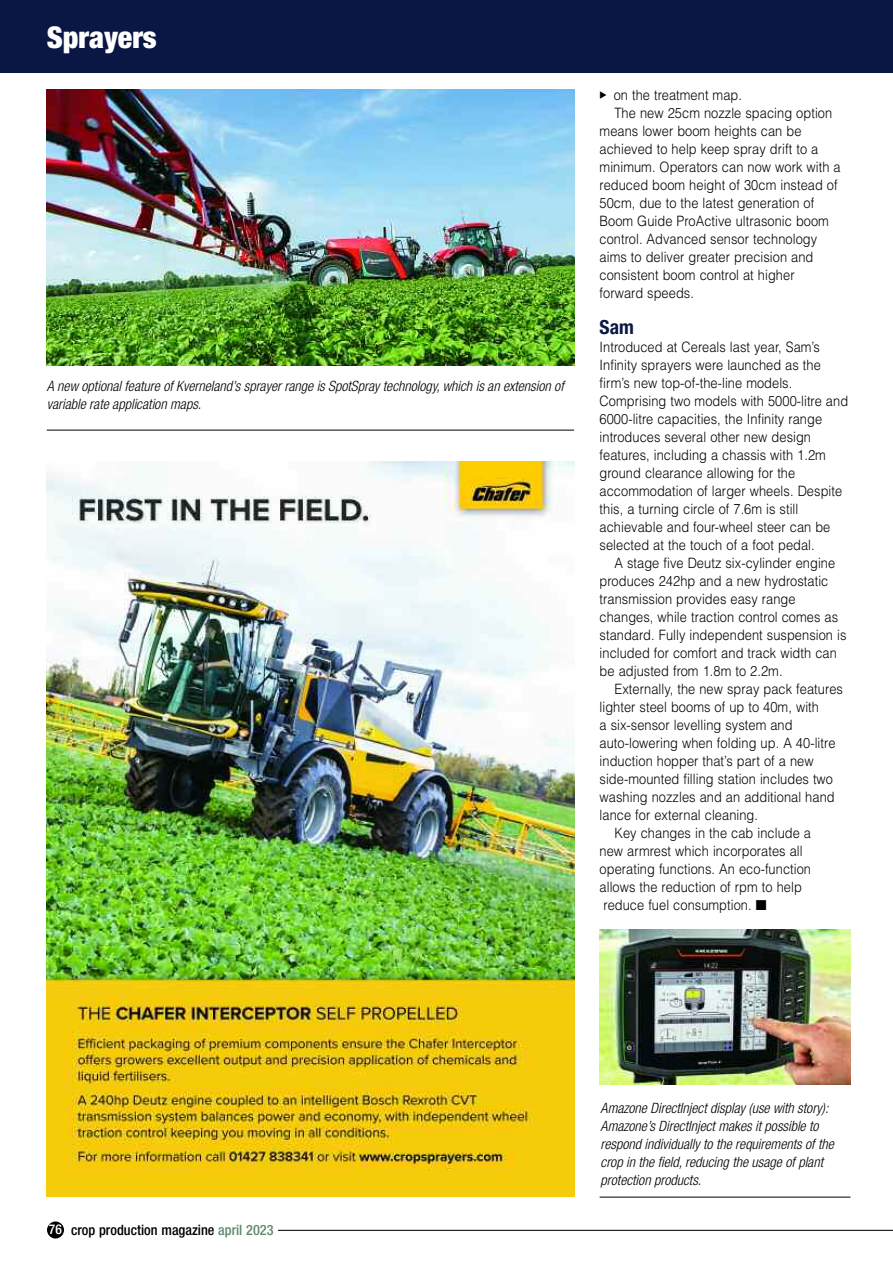
<style>
.page{position:relative;width:893px;height:1263px;background:#fff}
.page>*{position:absolute;margin:0;border:0;box-sizing:border-box;transform-origin:0 0}
.t1{font:900 condensed 30px "Helvetica Neue";color:#fff}
.t2{font:700 condensed 19.5px "Helvetica Neue";color:#0a1643}
.t3{font:300 14.25px/18px "Helvetica";letter-spacing:.005em;color:#000;scale:.9 1}
.t4{font:italic 300 condensed 14.25px/18px "Helvetica Neue";color:#000}
.t5{font:500 condensed 14.25px "Helvetica Neue";color:#000}
.s1{font-size:13.5px;color:#fff}
.s2{color:#60896c}
</style>
<div class="page">
<div style="left:0;top:0;width:893px;height:72px;background:#0a1643"></div>
<hr style="left:47px;top:430px;width:527px;height:1px;background:#000">
<img style="left:47px;top:89px;width:527px;height:277px">
<hr style="left:600px;top:1197px;width:250px;height:1px;background:#000">
<img style="left:600px;top:930px;width:250px;height:155px">
<div style="left:47px;top:1221px;width:17px;height:17px;background:#000;border-radius:50%"></div>
<hr style="left:278px;top:1230px;width:615px;height:1px;background:#000">
<img style="left:47px;top:461px;width:527px;height:736px">
<h1 class="t1" style="left:47px;top:27px;width:112px">Sprayers</h1>
<p class="t4" style="left:47px;top:378px;width:518px">A new optional feature of Kverneland’s sprayer range is SpotSpray technology, which is an extension of variable rate application maps.</p>
<p class="t3" style="left:614px;top:86px;width:144px">on the treatment map.</p>
<p class="t3" style="left:614px;top:104px;width:243px">The new 25cm nozzle spacing option</p>
<p class="t3" style="left:600px;top:122px;width:226px">means lower boom heights can be</p>
<p class="t3" style="left:600px;top:140px;width:245px">achieved to help keep spray drift to a</p>
<p class="t3" style="left:600px;top:158px;width:269px">minimum. Operators can now work with a</p>
<p class="t3" style="left:600px;top:176px;width:266px">reduced boom height of 30cm instead of</p>
<p class="t3" style="left:600px;top:194px;width:240px">50cm, due to the latest generation of</p>
<p class="t3" style="left:600px;top:212px;width:256px">Boom Guide ProActive ultrasonic boom</p>
<p class="t3" style="left:600px;top:230px;width:243px">control. Advanced sensor technology</p>
<p class="t3" style="left:600px;top:248px;width:239px">aims to deliver greater precision and</p>
<p class="t3" style="left:600px;top:266px;width:218px">consistent boom control at higher</p>
<p class="t3" style="left:600px;top:284px;width:106px">forward speeds.</p>
<h2 class="t2" style="left:600px;top:320px;width:36px">Sam</h2>
<p class="t3" style="left:600px;top:338px;width:278px">Introduced at Cereals last year, Sam’s Infinity sprayers were launched as the firm’s new top-of-the-line models.<br>Comprising two models with 5000-litre and 6000-litre capacities, the Infinity range introduces several other new design features, including a chassis with 1.2m ground clearance allowing for the accommodation of larger wheels. Despite this, a turning circle of 7.6m is still achievable and four-wheel steer can be selected at the touch of a foot pedal.</p>
<p class="t3" style="left:600px;top:554px;width:276px;text-indent:15px">A stage five Deutz six-cylinder engine produces 242hp and a new hydrostatic transmission provides easy range changes, while traction control comes as standard. Fully independent suspension is included for comfort and track width can be adjusted from 1.8m to 2.2m.</p>
<p class="t3" style="left:614px;top:680px;width:255px">Externally, the new spray pack features</p>
<p class="t3" style="left:600px;top:698px;width:245px">lighter steel booms of up to 40m, with</p>
<p class="t3" style="left:600px;top:716px;width:216px">a six-sensor levelling system and</p>
<p class="t3" style="left:600px;top:734px;width:264px">auto-lowering when folding up. A 40-litre</p>
<p class="t3" style="left:600px;top:752px;width:239px">induction hopper that’s part of a new</p>
<p class="t3" style="left:600px;top:770px;width:261px">side-mounted filling station includes two</p>
<p class="t3" style="left:600px;top:788px;width:263px">washing nozzles and an additional hand</p>
<p class="t3" style="left:600px;top:806px;width:178px">lance for external cleaning.</p>
<p class="t3" style="left:614px;top:824px;width:220px">Key changes in the cab include a</p>
<p class="t3" style="left:600px;top:842px;width:227px">new armrest which incorporates all</p>
<p class="t3" style="left:600px;top:860px;width:236px">operating functions. An eco-function</p>
<p class="t3" style="left:600px;top:878px;width:226px">allows the reduction of rpm to help</p>
<p class="t3" style="left:604px;top:896px;width:183px">reduce fuel consumption. ■</p>
<p class="t5" style="left:49px;top:1225px;width:226px"><span class="s1">76</span> crop production magazine <span class="s2">april 2023</span></p>
<p class="t4" style="left:601px;top:1100px;width:235px">Amazone DirectInject display (use with story):<br>Amazone’s DirectInject makes it possible to respond individually to the requirements of the crop in the field, reducing the usage of plant protection products.</p>
</div>
